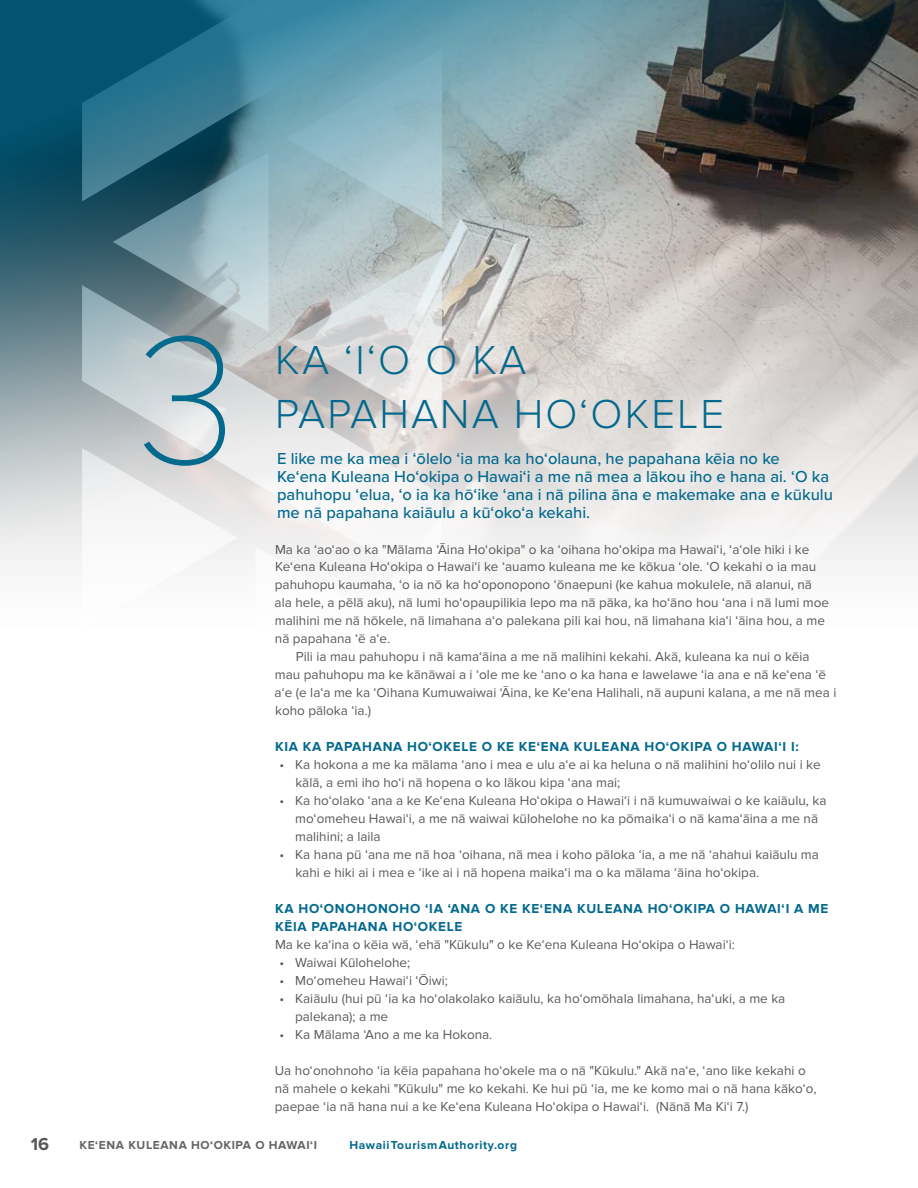
<style>
.page{position:relative;width:918px;height:1188px;background:#fff}
.page>*{position:absolute;margin:0;border:0;box-sizing:border-box;transform-origin:0 0}
.t1{font:100 189px "Proxima Nova T";color:#03698d}
.t2{font:300 42px "Proxima Nova";letter-spacing:.05em;color:#03698d}
.t3{font:700 18px "Proxima Nova";color:#58595b}
.t4{font:500 16.5px/18px "Proxima Nova";color:#03698d}
.t5{font:13.5px/18px "Proxima Nova";color:#58595b}
.t6{font:700 13.5px/18px "Proxima Nova";letter-spacing:.05em;color:#03698d}
.t7{font:700 12px "Proxima Nova";letter-spacing:.05em;color:#636466}
.t8{font:700 12px "Proxima Nova";letter-spacing:.05em;color:#03698d}
</style>
<div class="page">
<svg style="left:0;top:0;width:918px;height:565px;background:#9dacb0"></svg>
<h1 class="t1" style="left:137px;top:292px;width:102px">3</h1>
<h2 class="t2" style="left:275px;top:335px;width:253px">KA ‘I‘O O KA</h2>
<h2 class="t2" style="left:275px;top:389px;width:450px">PAPAHANA HO‘OKELE</h2>
<p class="t4" style="left:277px;top:448px;width:557px">E like me ka mea i ‘ōlelo ‘ia ma ka ho‘olauna, he papahana kēia no ke Ke‘ena Kuleana Ho‘okipa o Hawai‘i a me nā mea a lākou iho e hana ai. ‘O ka pahuhopu ‘elua, ‘o ia ka hō‘ike ‘ana i nā pilina āna e makemake ana e kūkulu me nā papahana kaiāulu a kū‘oko‘a kekahi.</p>
<p class="t5" style="left:275px;top:540px;width:556px">Ma ka ‘ao‘ao o ka "Mālama ‘Āina Ho‘okipa" o ka ‘oihana ho‘okipa ma Hawai‘i, ‘a‘ole hiki i ke Ke‘ena Kuleana Ho‘okipa o Hawai‘i ke ‘auamo kuleana me ke kōkua ‘ole. ‘O kekahi o ia mau pahuhopu kaumaha, ‘o ia nō ka ho‘oponopono ‘ōnaepuni (ke kahua mokulele, nā alanui, nā ala hele, a pēlā aku), nā lumi ho‘opaupilikia lepo ma nā pāka, ka ho‘āno hou ‘ana i nā lumi moe malihini me nā hōkele, nā limahana a‘o palekana pili kai hou, nā limahana kia‘i ‘āina hou, a me nā papahana ‘ē a‘e.</p>
<p class="t5" style="left:275px;top:648px;width:563px;text-indent:21px">Pili ia mau pahuhopu i nā kama‘āina a me nā malihini kekahi. Akā, kuleana ka nui o kēia mau pahuhopu ma ke kānāwai a i ‘ole me ke ‘ano o ka hana e lawelawe ‘ia ana e nā ke‘ena ‘ē a‘e (e la‘a me ka ‘Oihana Kumuwaiwai ‘Āina, ke Ke‘ena Halihali, nā aupuni kalana, a me nā mea i koho pāloka ‘ia.)</p>
<p class="t6" style="left:275px;top:738px;width:525px">KIA KA PAPAHANA HO‘OKELE O KE KE‘ENA KULEANA HO‘OKIPA O HAWAI‘I I:</p>
<p class="t5" style="left:295px;top:756px;width:527px;text-indent:-16px">• Ka hokona a me ka mālama ‘ano i mea e ulu a‘e ai ka heluna o nā malihini ho‘olilo nui i ke kālā, a emi iho ho‘i nā hopena o ko lākou kipa ‘ana mai;</p>
<p class="t5" style="left:295px;top:792px;width:533px;text-indent:-16px">• Ka ho‘olako ‘ana a ke Ke‘ena Kuleana Ho‘okipa o Hawai‘i i nā kumuwaiwai o ke kaiāulu, ka mo‘omeheu Hawai‘i, a me nā waiwai kūlohelohe no ka pōmaika‘i o nā kama‘āina a me nā malihini; a laila</p>
<p class="t5" style="left:295px;top:846px;width:525px;text-indent:-16px">• Ka hana pū ‘ana me nā hoa ‘oihana, nā mea i koho pāloka ‘ia, a me nā ‘ahahui kaiāulu ma kahi e hiki ai i mea e ‘ike ai i nā hopena maika‘i ma o ka mālama ‘āina ho‘okipa.</p>
<p class="t6" style="left:275px;top:900px;width:555px">KA HO‘ONOHONOHO ‘IA ‘ANA O KE KE‘ENA KULEANA HO‘OKIPA O HAWAI‘I A ME<br>KĒIA PAPAHANA HO‘OKELE</p>
<p class="t5" style="left:275px;top:936px;width:462px">Ma ke ka‘ina o kēia wā, ‘ehā "Kūkulu" o ke Ke‘ena Kuleana Ho‘okipa o Hawai‘i:</p>
<p class="t5" style="left:279px;top:954px;width:132px">• Waiwai Kūlohelohe;</p>
<p class="t5" style="left:279px;top:972px;width:170px">• Mo‘omeheu Hawai‘i ‘Ōiwi;</p>
<p class="t5" style="left:295px;top:990px;width:492px;text-indent:-16px">• Kaiāulu (hui pū ‘ia ka ho‘olakolako kaiāulu, ka ho‘omōhala limahana, ha‘uki, a me ka palekana); a me</p>
<p class="t5" style="left:279px;top:1026px;width:214px">• Ka Mālama ‘Ano a me ka Hokona.</p>
<p class="t5" style="left:275px;top:1062px;width:543px">Ua ho‘onohnoho ‘ia kēia papahana ho‘okele ma o nā "Kūkulu." Akā na‘e, ‘ano like kekahi o nā mahele o kekahi "Kūkulu" me ko kekahi. Ke hui pū ‘ia, me ke komo mai o nā hana kāko‘o, paepae ‘ia nā hana nui a ke Ke‘ena Kuleana Ho‘okipa o Hawai‘i. (Nānā Ma Ki‘i 7.)</p>
<h3 class="t3" style="left:31px;top:1133px;width:20px">16</h3>
<p class="t7" style="left:80px;top:1139px;width:239px">KE‘ENA KULEANA HO‘OKIPA O HAWAI‘I</p>
<p class="t8" style="left:350px;top:1139px;width:169px">HawaiiTourismAuthority.org</p>
</div>
